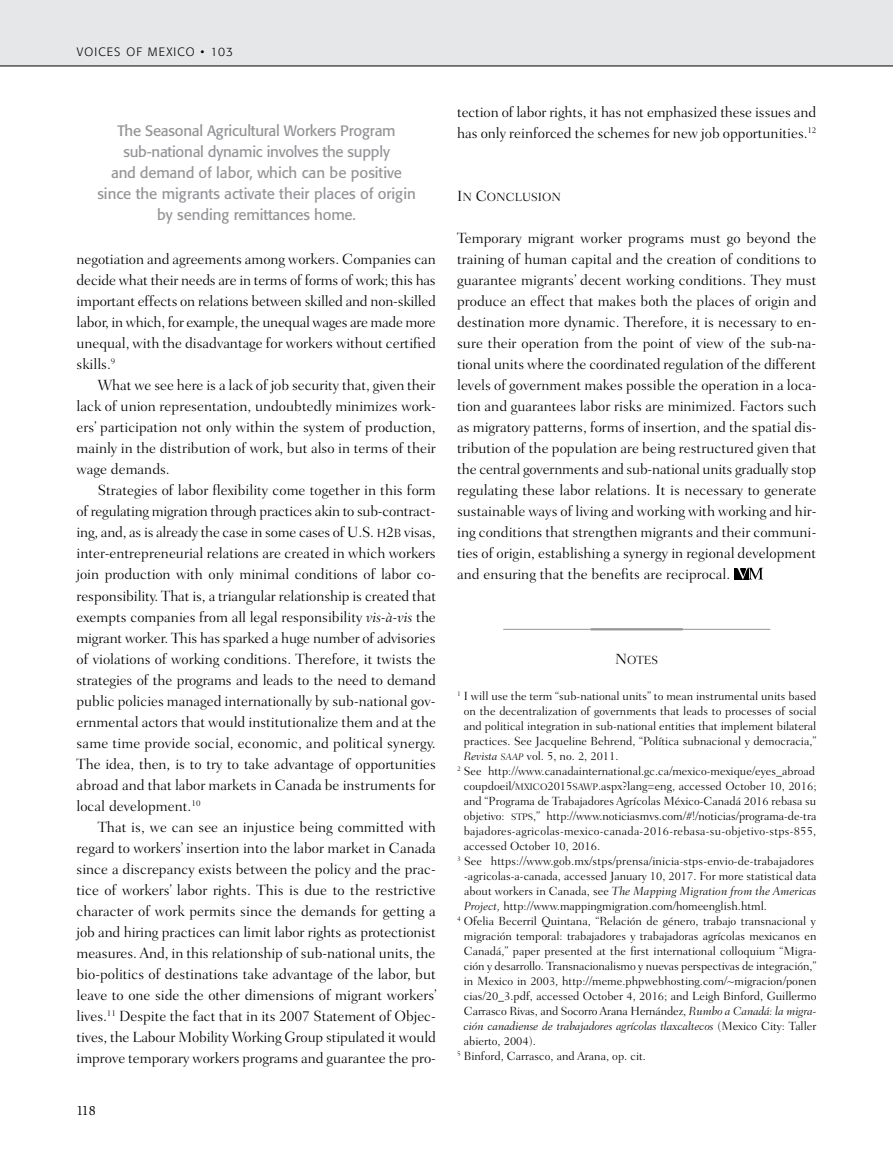
<style>
.page{position:relative;width:893px;height:1149px;background:#fff}
.page>*{position:absolute;margin:0;border:0;box-sizing:border-box;transform-origin:0 0}
.t1{font:300 15px/21px "Fairfield LH";color:#000;text-align:justify}
.t2{font:15px/21px "Formata";letter-spacing:-.01em;color:#939598;text-align:center}
.t3{font:13.5px "Slimbach";color:#000}
.t4{font:300 12px "Fairfield LH";color:#000}
.t5{font:italic 300 12px "Fairfield LH";letter-spacing:-.005em;color:#000}
.t6{font:300 12px "Fairfield LH";letter-spacing:.02em;color:#000}
.t7{font:300 12px "Formata";letter-spacing:.1em;color:#000}
.t8{font:12px "Fairfield LH Light SC800";color:#000}
.s1{font-family:"Fairfield LH Light SC800";font-weight:400;font-size:12px}
.s2{font-style:italic}
.s3{font-size:15px}
.s4{font-family:"Fairfield LH Light Italic SC800";font-weight:400;font-size:9.6px}
.s5{font-family:"Fairfield LH Light SC800";font-weight:400;font-size:9.6px}
.s6{font-family:"Fairfield LH Light SC800";font-weight:400}
.s7{font-style:normal}
</style>
<div class="page">
<div style="left:0;top:0;width:893px;height:66px;background:#e6e7e8"></div>
<div style="left:734px;top:567px;width:14px;height:12px;background:#000"></div>
<svg style="left:737px;top:567px;width:26px;height:12px"></svg>
<hr style="left:503px;top:628px;width:267px;height:1px;background:#939598">
<hr style="left:591px;top:628px;width:92px;height:2px;background:#939598">
<p class="t7" style="left:77px;top:45px;width:158px">VOICES OF MEXICO • 103</p>
<p class="t2" style="left:97px;top:120px;width:320px">The Seasonal Agricultural Workers Program sub-national dynamic involves the supply<br>and demand of labor, which can be positive since the migrants activate their places of origin by sending remittances home.</p>
<p class="t1" style="left:77px;top:249px;width:361px">negotiation and agreements among workers. Companies can decide what their needs are in terms of forms of work; this has important effects on relations between skilled and non-skilled labor, in which, for example, the unequal wages are made more unequal, with the disadvantage for workers without certified skills.<sup>9</sup></p>
<p class="t1" style="left:77px;top:375px;width:361px;text-indent:21px">What we see here is a lack of job security that, given their lack of union representation, undoubtedly minimizes work&shy;ers’ participation not only within the system of production, mainly in the distribution of work, but also in terms of their wage demands.</p>
<p class="t1" style="left:77px;top:480px;width:361px;text-align:left;text-indent:21px">Strategies of labor flexibility come together in this form of regulating migration through practices akin to sub-contract&shy;ing, and, as is already the case in some cases of U.S. <span class="s1">H</span>2<span class="s1">B</span> visas, inter-entrepreneurial relations are created in which workers join production with only minimal conditions of labor co&shy;responsibility. That is, a triangular relationship is created that exempts companies from all legal responsibility <span class="s2">vis-à-vis</span> the migrant worker. This has sparked a huge number of advisories of violations of working conditions. Therefore, it twists the strategies of the programs and leads to the need to demand public policies managed internationally by sub-national gov&shy;ernmental actors that would institutionalize them and at the same time provide social, economic, and political synergy.<br>The idea, then, is to try to take advantage of opportunities abroad and that labor markets in Canada be instruments for local development.<sup>10</sup></p>
<p class="t1" style="left:77px;top:816px;width:362px;text-indent:21px">That is, we can see an injustice being committed with regard to workers’ insertion into the labor market in Canada since a discrepancy exists between the policy and the prac&shy;tice of workers’ labor rights. This is due to the restrictive character of work permits since the demands for getting a job and hiring practices can limit labor rights as protectionist measures. And, in this relationship of sub-national units, the bio-politics of destinations take advantage of the labor, but leave to one side the other dimensions of migrant workers’ lives.<sup>11</sup> Despite the fact that in its 2007 Statement of Objec&shy;tives, the Labour Mobility Working Group stipulated it would improve temporary workers programs and guarantee the pro-</p>
<p class="t3" style="left:77px;top:1102px;width:21px">118</p>
<p class="t1" style="left:457px;top:102px;width:361px">tection of labor rights, it has not emphasized these issues and has only reinforced the schemes for new job opportunities.<sup>12</sup></p>
<p class="t8" style="left:457px;top:190px;width:105px"><span class="s3">I</span>N <span class="s3">C</span> ONCLUSION</p>
<p class="t1" style="left:457px;top:228px;width:361px">Temporary migrant worker programs must go beyond the training of human capital and the creation of conditions to guarantee migrants’ decent working conditions. They must produce an effect that makes both the places of origin and destination more dynamic. Therefore, it is necessary to en&shy;sure their operation from the point of view of the sub-na&shy;tional units where the coordinated regulation of the different levels of government makes possible the operation in a loca&shy;tion and guarantees labor risks are minimized. Factors such as migratory patterns, forms of insertion, and the spatial dis&shy;tribution of the population are being restructured given that the central governments and sub-national units gradually stop regulating these labor relations. It is necessary to generate sustainable ways of living and working with working and hir&shy;ing conditions that strengthen migrants and their communi&shy;ties of origin, establishing a synergy in regional development and ensuring that the benefits are reciprocal.</p>
<p class="t8" style="left:615px;top:652px;width:45px"><span class="s3">N</span>OTES</p>
<p class="t4" style="left:457px;top:688px;width:361px"><sup>1</sup> I will use the term “sub-national units” to mean instrumental units based</p>
<p class="t4" style="left:464px;top:703px;width:354px">on the decentralization of governments that leads to processes of social</p>
<p class="t4" style="left:464px;top:718px;width:354px">and political integration in sub-national entities that implement bilateral</p>
<p class="t4" style="left:464px;top:733px;width:354px">practices. See Jacqueline Behrend, “Política subnacional y democracia,”</p>
<p class="t4" style="left:464px;top:748px;width:156px"><span class="s2">Revista</span> <span class="s4">SAAP</span> vol. 5, no. 2, 2011.</p>
<p class="t4" style="left:457px;top:763px;width:359px"><sup>2</sup> See http://www.canadainternational.gc.ca/mexico-mexique/eyes_abroad</p>
<p class="t4" style="left:464px;top:778px;width:354px">coupdoeil/<span class="s5">MXICO</span><span class="s6">2015</span><span class="s5">SAWP</span>.aspx?lang=eng, accessed October 10, 2016;</p>
<p class="t4" style="left:464px;top:793px;width:354px">and “Programa de Trabajadores Agrícolas México-Canadá 2016 rebasa su</p>
<p class="t4" style="left:464px;top:808px;width:354px">objetivo: <span class="s5">STPS</span>,” http://www.noticiasmvs.com/#!/noticias/programa-de-tra</p>
<p class="t6" style="left:464px;top:823px;width:354px">bajadores-agricolas-mexico-canada-2016-rebasa-su-objetivo-stps-855,</p>
<p class="t4" style="left:464px;top:838px;width:138px">accessed October 10, 2016.</p>
<p class="t4" style="left:457px;top:853px;width:359px"><sup>3</sup> See https://www.gob.mx/stps/prensa/inicia-stps-envio-de-trabajadores</p>
<p class="t4" style="left:464px;top:868px;width:354px">-agricolas-a-canada, accessed January 10, 2017. For more statistical data</p>
<p class="t5" style="left:464px;top:883px;width:354px"><span class="s7">about workers in Canada, see</span> The Mapping Migration from the Americas</p>
<p class="t4" style="left:464px;top:898px;width:305px"><span class="s2">Project,</span> http://www.mappingmigration.com/homeenglish.html.</p>
<p class="t4" style="left:457px;top:913px;width:360px"><sup>4</sup> Ofelia Becerril Quintana, “Relación de género, trabajo transnacional y</p>
<p class="t4" style="left:464px;top:928px;width:354px">migración temporal: trabajadores y trabajadoras agrícolas mexicanos en</p>
<p class="t4" style="left:464px;top:943px;width:353px">Canadá,” paper presented at the first international colloquium “Migra-</p>
<p class="t4" style="left:464px;top:958px;width:354px">ción y desarrollo. Transnacionalismo y nuevas perspectivas de integración,”</p>
<p class="t4" style="left:464px;top:973px;width:354px">in Mexico in 2003, http://meme.phpwebhosting.com/~migracion/ponen</p>
<p class="t4" style="left:464px;top:988px;width:354px">cias/20_3.pdf, accessed October 4, 2016; and Leigh Binford, Guillermo</p>
<p class="t4" style="left:464px;top:1003px;width:353px">Carrasco Rivas, and Socorro Arana Hernández, <span class="s2">Rumbo a Canadá: la migra-</span></p>
<p class="t5" style="left:464px;top:1018px;width:354px">ción canadiense de trabajadores agrícolas tlaxcaltecos <span class="s7">(Mexico City: Taller</span></p>
<p class="t4" style="left:464px;top:1033px;width:73px">abierto, 2004).</p>
<p class="t4" style="left:457px;top:1048px;width:190px"><sup>5</sup> Binford, Carrasco, and Arana, op. cit.</p>
</div>
